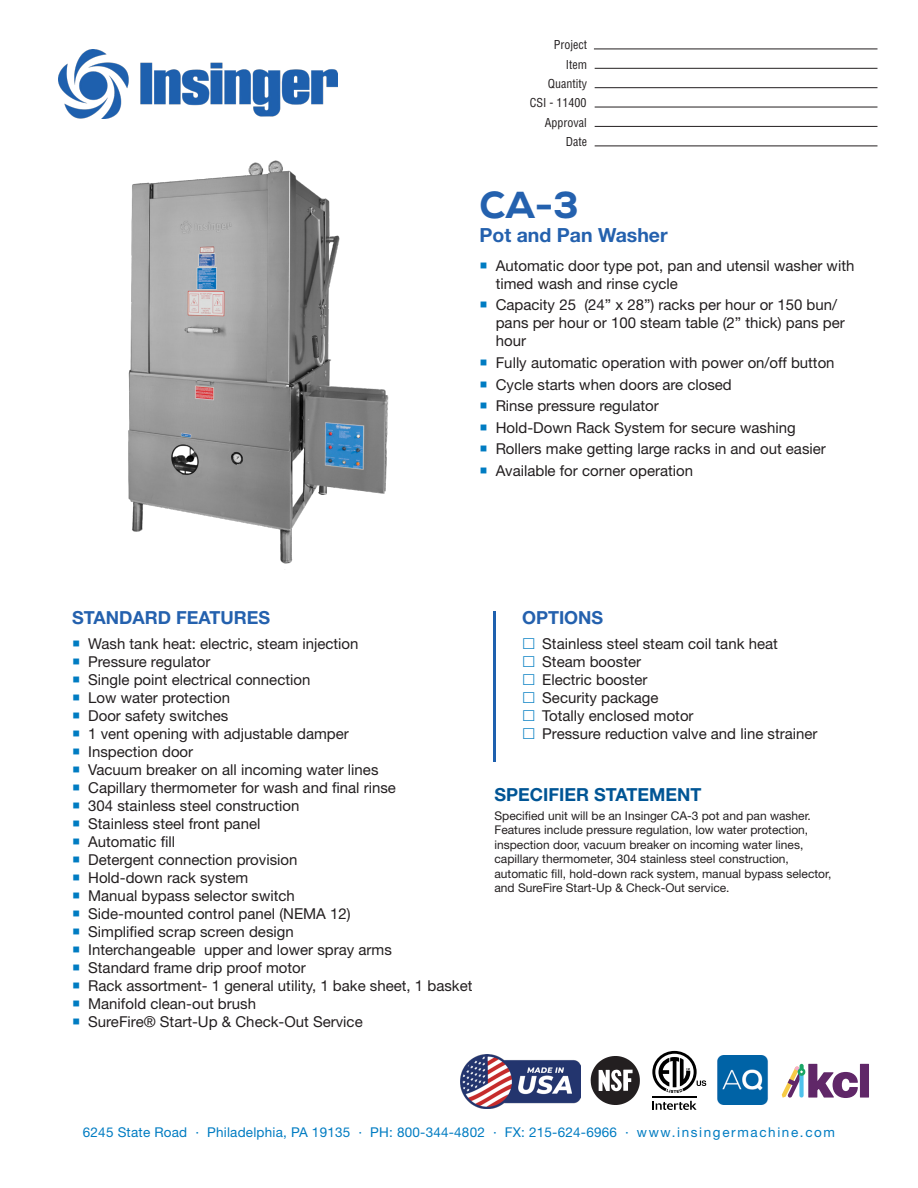
<style>
.page{position:relative;width:918px;height:1188px;background:#fff}
.page>*{position:absolute;margin:0;border:0;box-sizing:border-box;transform-origin:0 0}
.t1{font:800 37.5px "Nexa";color:#2461ae}
.t2{font:700 19.5px "Helvetica Neue LT Std";color:#2461ae}
.t3{font:700 18px "Helvetica Neue LT Std";color:#2461ae}
.t4{font:700 18px "Helvetica Neue LT Std";color:#005595}
.t5{font:15px/18px "Helvetica Neue LT Std";color:#231f20}
.t6{font:13.5px "Helvetica Neue LT Std";letter-spacing:.015em;color:#007cc2}
.t7{font:12px/14.4px "Helvetica Neue LT Std";color:#231f20}
.t8{font:condensed 12px "Helvetica LT Std";color:#231f20}
</style>
<div class="page">
<img style="left:58px;top:49px;width:280px;height:70px">
<hr style="left:594px;top:49px;width:284px;height:1px;background:#231f20">
<hr style="left:595px;top:68px;width:282px;height:1px;background:#231f20">
<hr style="left:595px;top:87px;width:282px;height:1px;background:#231f20">
<hr style="left:595px;top:107px;width:282px;height:1px;background:#231f20">
<hr style="left:595px;top:126px;width:282px;height:1px;background:#231f20">
<hr style="left:595px;top:146px;width:282px;height:1px;background:#231f20">
<img style="left:718px;top:1055px;width:50px;height:50px">
<img style="left:128px;top:160px;width:261px;height:404px">
<svg style="left:652px;top:1101px;width:45px;height:9px"></svg>
<hr style="left:652px;top:1096px;width:45px;height:1px;background:#000">
<svg style="left:652px;top:1051px;width:54px;height:42px"></svg>
<img style="left:590px;top:1056px;width:50px;height:49px">
<img style="left:460px;top:1055px;width:121px;height:54px">
<hr style="left:493px;top:611px;width:3px;height:151px;background:#1e60ae">
<div style="left:860px;top:1064px;width:9px;height:34px;background:#602768"></div>
<svg style="left:782px;top:1064px;width:76px;height:34px"></svg>
<p class="t8" style="left:554px;top:37px;width:35px">Project</p>
<p class="t8" style="left:566px;top:57px;width:23px">Item</p>
<p class="t8" style="left:548px;top:76px;width:41px">Quantity</p>
<p class="t8" style="left:530px;top:95px;width:58px">CSI - 11400</p>
<p class="t8" style="left:545px;top:115px;width:43px">Approval</p>
<p class="t8" style="left:566px;top:134px;width:23px">Date</p>
<p class="t1" style="left:480px;top:181px;width:101px">CA-3</p>
<p class="t2" style="left:480px;top:223px;width:190px">Pot and Pan Washer</p>
<p class="t5" style="left:496px;top:256px;width:360px">Automatic door type pot, pan and utensil washer with timed wash and rinse cycle</p>
<p class="t5" style="left:496px;top:296px;width:351px">Capacity 25 (24” x 28”) racks per hour or 150 bun/ pans per hour or 100 steam table (2” thick) pans per hour</p>
<p class="t5" style="left:496px;top:353px;width:340px">Fully automatic operation with power on/off button</p>
<p class="t5" style="left:496px;top:375px;width:238px">Cycle starts when doors are closed</p>
<p class="t5" style="left:496px;top:396px;width:165px">Rinse pressure regulator</p>
<p class="t5" style="left:496px;top:418px;width:302px">Hold-Down Rack System for secure washing</p>
<p class="t5" style="left:496px;top:439px;width:332px">Rollers make getting large racks in and out easier</p>
<p class="t5" style="left:496px;top:461px;width:199px">Available for corner operation</p>
<p class="t3" style="left:72px;top:607px;width:200px">STANDARD FEATURES</p>
<p class="t5" style="left:88px;top:634px;width:272px">Wash tank heat: electric, steam injection</p>
<p class="t5" style="left:88px;top:652px;width:124px">Pressure regulator</p>
<p class="t5" style="left:88px;top:670px;width:224px">Single point electrical connection</p>
<p class="t5" style="left:88px;top:688px;width:143px">Low water protection</p>
<p class="t5" style="left:88px;top:706px;width:142px">Door safety switches</p>
<p class="t5" style="left:88px;top:724px;width:262px">1 vent opening with adjustable damper</p>
<p class="t5" style="left:88px;top:742px;width:107px">Inspection door</p>
<p class="t5" style="left:88px;top:760px;width:292px">Vacuum breaker on all incoming water lines</p>
<p class="t5" style="left:88px;top:778px;width:309px">Capillary thermometer for wash and final rinse</p>
<p class="t5" style="left:88px;top:796px;width:213px">304 stainless steel construction</p>
<p class="t5" style="left:88px;top:814px;width:174px">Stainless steel front panel</p>
<p class="t5" style="left:88px;top:832px;width:88px">Automatic fill</p>
<p class="t5" style="left:88px;top:850px;width:211px">Detergent connection provision</p>
<p class="t5" style="left:88px;top:868px;width:162px">Hold-down rack system</p>
<p class="t5" style="left:88px;top:886px;width:208px">Manual bypass selector switch</p>
<p class="t5" style="left:88px;top:904px;width:264px">Side-mounted control panel (NEMA 12)</p>
<p class="t5" style="left:88px;top:922px;width:207px">Simplified scrap screen design</p>
<p class="t5" style="left:88px;top:940px;width:305px">Interchangeable upper and lower spray arms</p>
<p class="t5" style="left:88px;top:958px;width:219px">Standard frame drip proof motor</p>
<p class="t5" style="left:88px;top:976px;width:386px">Rack assortment- 1 general utility, 1 bake sheet, 1 basket</p>
<p class="t5" style="left:88px;top:994px;width:169px">Manifold clean-out brush</p>
<p class="t5" style="left:88px;top:1012px;width:276px">SureFire® Start-Up &amp; Check-Out Service</p>
<p class="t3" style="left:522px;top:607px;width:83px">OPTIONS</p>
<p class="t5" style="left:542px;top:634px;width:237px">Stainless steel steam coil tank heat</p>
<p class="t5" style="left:542px;top:652px;width:100px">Steam booster</p>
<p class="t5" style="left:542px;top:670px;width:107px">Electric booster</p>
<p class="t5" style="left:542px;top:688px;width:118px">Security package</p>
<p class="t5" style="left:542px;top:706px;width:153px">Totally enclosed motor</p>
<p class="t5" style="left:542px;top:724px;width:277px">Pressure reduction valve and line strainer</p>
<p class="t4" style="left:494px;top:784px;width:208px">SPECIFIER STATEMENT</p>
<p class="t7" style="left:494px;top:808px;width:338px">Specified unit will be an Insinger CA-3 pot and pan washer.<br>Features include pressure regulation, low water protection, inspection door, vacuum breaker on incoming water lines, capillary thermometer, 304 stainless steel construction, automatic fill, hold-down rack system, manual bypass selector, and SureFire Start-Up &amp; Check-Out service.</p>
<p class="t6" style="left:83px;top:1124px;width:754px">6245 State Road ∙ Philadelphia, PA 19135 ∙ PH: 800-344-4802 ∙ FX: 215-624-6966 ∙ www.insingermachine.com</p>
</div>
